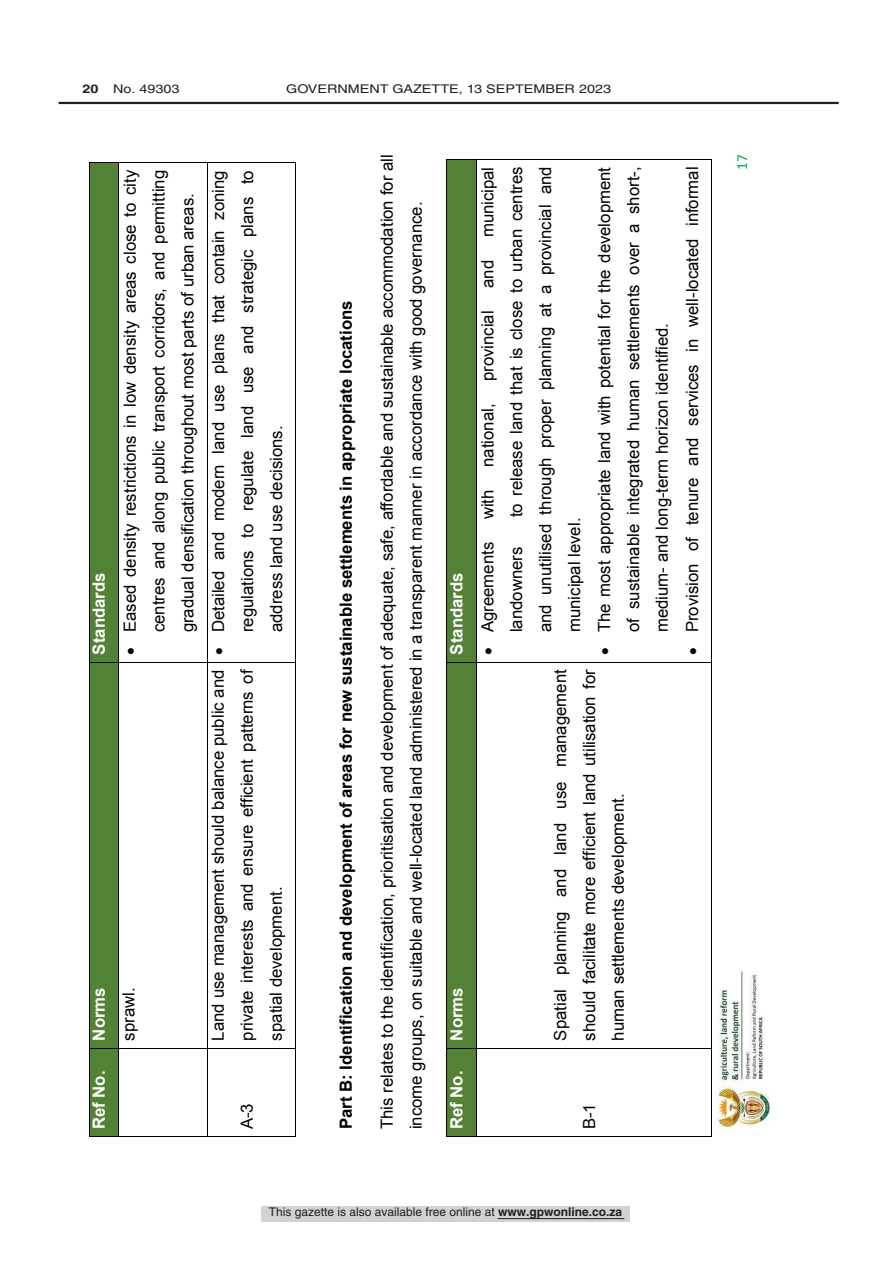
<style>
.page{position:relative;width:893px;height:1263px;background:#fff}
.page>*{position:absolute;margin:0;border:0;box-sizing:border-box;transform-origin:0 0}
.t1{font:16.8px/29px "Arial";color:#000;text-align:justify}
.t2{font:700 16.8px "Arial";color:#000}
.t3{font:700 16.8px "Arial";color:#fff}
.t4{font:15.45px "Calibri";color:#00b050}
.t5{font:12px "Helvetica LT Std";color:#231f20}
.t6{font:12px "Helvetica LT Std";color:#231f20;scale:1.2 1}
.s1{font-weight:700}
</style>
<div class="page">
<div style="left:261px;top:1206px;width:369px;height:16px;background:#d1d2d4"></div>
<hr style="left:498px;top:1218px;width:126px;height:1px;background:#231f20">
<hr style="left:59px;top:102px;width:780px;height:2px;background:#231f20">
<img style="left:715px;top:971px;width:55px;height:157px">
<div style="left:89px;top:1048px;width:29px;height:88px;background:#538135"></div>
<div style="left:89px;top:662px;width:29px;height:386px;background:#538135"></div>
<div style="left:89px;top:163px;width:29px;height:499px;background:#538135"></div>
<hr style="left:89px;top:1048px;width:1px;height:88px;background:#000">
<hr style="left:89px;top:662px;width:1px;height:386px;background:#000">
<hr style="left:89px;top:163px;width:1px;height:499px;background:#000">
<svg style="left:89px;top:1136px;width:30px;height:1px"></svg>
<hr style="left:118px;top:1048px;width:1px;height:88px;background:#000">
<svg style="left:90px;top:1048px;width:28px;height:1px"></svg>
<hr style="left:118px;top:662px;width:1px;height:386px;background:#000">
<svg style="left:90px;top:662px;width:28px;height:1px"></svg>
<hr style="left:118px;top:163px;width:1px;height:499px;background:#000">
<svg style="left:89px;top:162px;width:30px;height:1px"></svg>
<hr style="left:119px;top:1136px;width:88px;height:1px;background:#000">
<hr style="left:119px;top:1048px;width:88px;height:1px;background:#000">
<hr style="left:119px;top:662px;width:88px;height:1px;background:#000">
<hr style="left:119px;top:162px;width:88px;height:1px;background:#000">
<hr style="left:207px;top:1048px;width:1px;height:88px;background:#000">
<hr style="left:207px;top:662px;width:1px;height:386px;background:#000">
<hr style="left:207px;top:163px;width:1px;height:499px;background:#000">
<hr style="left:208px;top:1136px;width:88px;height:1px;background:#000">
<hr style="left:296px;top:1048px;width:1px;height:88px;background:#000">
<hr style="left:208px;top:1048px;width:88px;height:1px;background:#000">
<hr style="left:296px;top:662px;width:1px;height:386px;background:#000">
<hr style="left:208px;top:662px;width:88px;height:1px;background:#000">
<hr style="left:296px;top:163px;width:1px;height:499px;background:#000">
<hr style="left:208px;top:162px;width:88px;height:1px;background:#000">
<div style="left:447px;top:1048px;width:29px;height:88px;background:#538135"></div>
<div style="left:447px;top:662px;width:29px;height:386px;background:#538135"></div>
<div style="left:447px;top:159px;width:29px;height:503px;background:#538135"></div>
<hr style="left:446px;top:1048px;width:1px;height:88px;background:#000">
<hr style="left:446px;top:662px;width:1px;height:386px;background:#000">
<hr style="left:446px;top:159px;width:1px;height:503px;background:#000">
<svg style="left:446px;top:1136px;width:31px;height:1px"></svg>
<hr style="left:476px;top:1048px;width:1px;height:88px;background:#000">
<svg style="left:447px;top:1048px;width:29px;height:1px"></svg>
<hr style="left:476px;top:662px;width:1px;height:386px;background:#000">
<svg style="left:447px;top:662px;width:29px;height:1px"></svg>
<hr style="left:476px;top:159px;width:1px;height:503px;background:#000">
<svg style="left:447px;top:159px;width:29px;height:1px"></svg>
<hr style="left:477px;top:1136px;width:234px;height:1px;background:#000">
<hr style="left:711px;top:1048px;width:1px;height:88px;background:#000">
<hr style="left:477px;top:1048px;width:234px;height:1px;background:#000">
<hr style="left:711px;top:662px;width:1px;height:386px;background:#000">
<hr style="left:477px;top:662px;width:234px;height:1px;background:#000">
<hr style="left:711px;top:159px;width:1px;height:503px;background:#000">
<hr style="left:477px;top:159px;width:234px;height:1px;background:#000">
<p class="t6" style="left:83px;top:82px;width:82px"><span class="s1">20</span> No. 49303</p>
<p class="t6" style="left:286px;top:82px;width:200px">GOVERNMENT GAZETTE, 13 Septem</p>
<p class="t6" style="left:545px;top:82px;width:56px">ber 2023</p>
<p class="t3" style="left:88px;top:654px;width:84px;rotate:-90deg">Standards</p>
<p class="t3" style="left:88px;top:1040px;width:55px;rotate:-90deg">Norms</p>
<p class="t3" style="left:88px;top:1129px;width:60px;rotate:-90deg">Ref No.</p>
<p class="t1" style="left:116px;top:632px;width:464px;text-indent:-22px;rotate:-90deg">• Eased density restrictions in low density areas close to city centres and along public transport corridors, and permitting gradual densification throughout most parts of urban areas.</p>
<p class="t1" style="left:114px;top:1040px;width:54px;rotate:-90deg">sprawl.</p>
<p class="t1" style="left:204px;top:632px;width:464px;text-indent:-22px;rotate:-90deg">• Detailed and modern land use plans that contain zoning regulations to regulate land use and strategic plans to address land use decisions.</p>
<p class="t1" style="left:204px;top:1040px;width:373px;rotate:-90deg">Land use management should balance public and private interests and ensure efficient patterns of spatial development.</p>
<p class="t1" style="left:232px;top:1129px;width:28px;rotate:-90deg">A-3</p>
<p class="t2" style="left:335px;top:1129px;width:830px;rotate:-90deg">Part B: Identification and development of areas for new sustainable settlements in appropriate locations</p>
<p class="t1" style="left:373px;top:1129px;width:976px;rotate:-90deg">This relates to the identification, prioritisation and development of adequate, safe, affordable and sustainable accommodation for all income groups, on suitable and well-located land administered in a transparent manner in accordance with good governance.</p>
<p class="t3" style="left:446px;top:654px;width:84px;rotate:-90deg">Standards</p>
<p class="t3" style="left:446px;top:1040px;width:55px;rotate:-90deg">Norms</p>
<p class="t3" style="left:446px;top:1129px;width:60px;rotate:-90deg">Ref No.</p>
<p class="t1" style="left:473px;top:237px;width:72px;rotate:-90deg">municipal</p>
<p class="t1" style="left:473px;top:288px;width:29px;rotate:-90deg">and</p>
<p class="t1" style="left:473px;top:381px;width:72px;rotate:-90deg">provincial</p>
<p class="t1" style="left:473px;top:467px;width:65px;rotate:-90deg">national,</p>
<p class="t1" style="left:473px;top:519px;width:31px;rotate:-90deg">with</p>
<p class="t1" style="left:473px;top:654px;width:114px;rotate:-90deg">• Agreements</p>
<p class="t1" style="left:502px;top:632px;width:467px;text-indent:115px;rotate:-90deg">to release land that is close to urban centres and unutilised through proper planning at a provincial and municipal level.</p>
<p class="t1" style="left:590px;top:632px;width:467px;text-indent:-22px;rotate:-90deg">• The most appropriate land with potential for the development of sustainable integrated human settlements over a short-, medium- and long-term horizon identified.</p>
<p class="t1" style="left:678px;top:654px;width:489px;rotate:-90deg">• Provision of tenure and services in well-located informal</p>
<p class="t1" style="left:502px;top:632px;width:87px;rotate:-90deg">landowners</p>
<p class="t1" style="left:546px;top:1040px;width:373px;rotate:-90deg">Spatial planning and land use management should facilitate more efficient land utilisation for human settlements development.</p>
<p class="t1" style="left:575px;top:1129px;width:28px;rotate:-90deg">B-1</p>
<p class="t5" style="left:269px;top:1204px;width:355px">This gazette is also available free online at <span class="s1">www.gpwonline.co.za</span></p>
<p class="t4" style="left:731px;top:170px;width:17px;rotate:-90deg">17</p>
</div>
